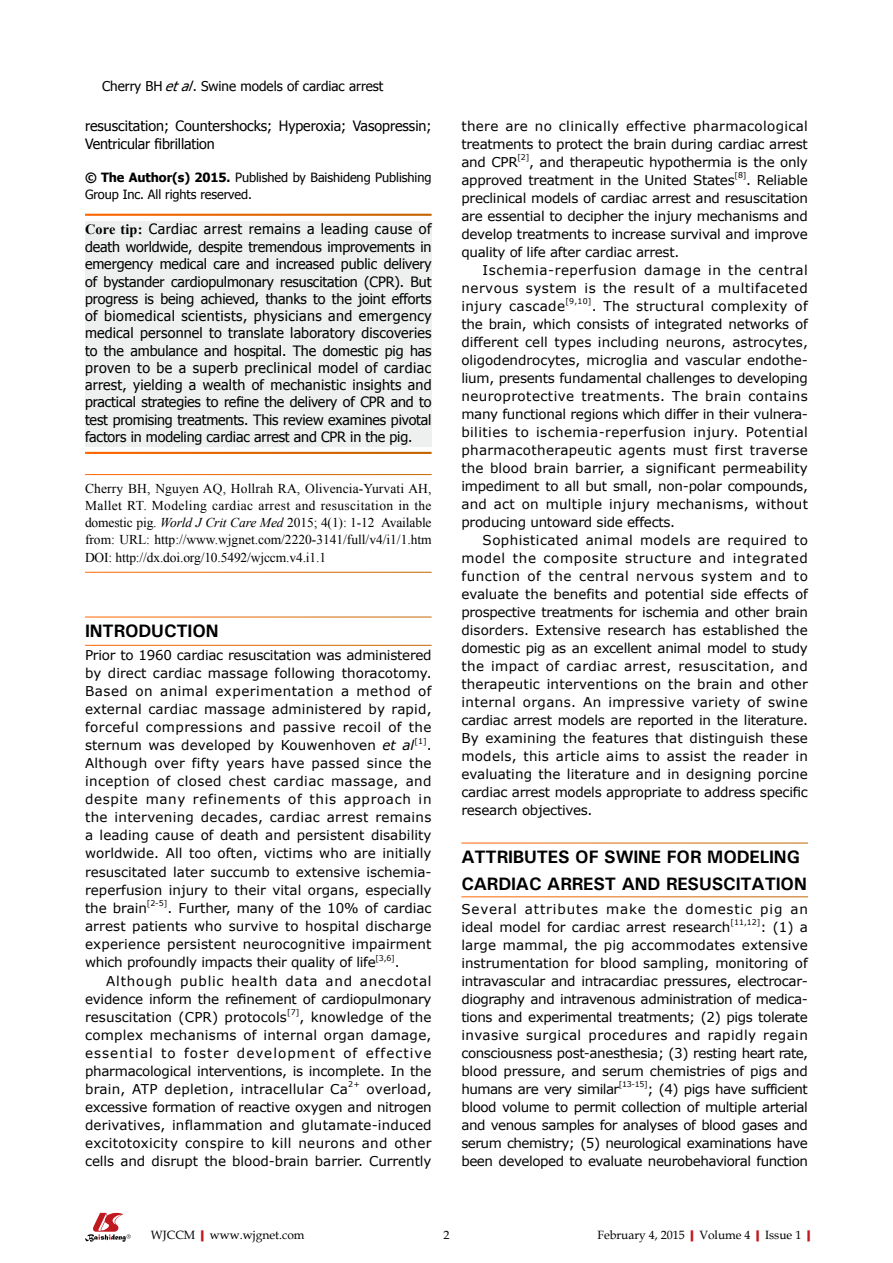
<style>
.page{position:relative;width:893px;height:1263px;background:#fff}
.page>*{position:absolute;margin:0;border:0;box-sizing:border-box;transform-origin:0 0}
.t1{font:700 18px/27px "Univers";letter-spacing:-.01em;color:#000}
.t2{font:14.25px/17.2px "Tahoma";letter-spacing:-.01em;color:#000}
.t3{font:13.5px/18px "Verdana";letter-spacing:-.005em;color:#000;text-align:justify}
.t4{font:13.5px/17.2px "Times New Roman";letter-spacing:-.005em;color:#000;text-align:justify}
.t5{font:13.5px "Verdana";letter-spacing:.03em;color:#000}
.t6{font:13.5px "Verdana";letter-spacing:-.025em;color:#000}
.t7{font:13.5px "Verdana";letter-spacing:.025em;color:#000}
.t8{font:13.5px "Verdana";letter-spacing:.02em;color:#000}
.t9{font:13.5px "Verdana";letter-spacing:.04em;color:#000}
.t10{font:13.5px "Verdana";letter-spacing:.045em;color:#000}
.t11{font:13.5px/18px "Verdana";letter-spacing:.05em;color:#000}
.t12{font:13.5px "Verdana";letter-spacing:.015em;color:#000}
.t13{font:13.5px "Tahoma";color:#000}
.t14{font:13.5px "Verdana";letter-spacing:.055em;color:#000}
.t15{font:12.75px/17.2px "Tahoma";letter-spacing:-.005em;color:#000}
.t16{font:12px "Book Antiqua";color:#000}
.t17{font:7.8px "Verdana";letter-spacing:-.005em;color:#000}
.s1{font-style:italic}
.s2{font-weight:700}
.s3{font-family:"Times New Roman";font-weight:700}
.s4{font-weight:700;color:#c01920}
</style>
<div class="page">
<div style="left:85px;top:221px;width:347px;height:225px;background:#eeefef"></div>
<svg style="left:85px;top:1213px;width:46px;height:29px"></svg>
<p class="t13" style="left:102px;top:77px;width:283px">Cherry BH <span class="s1">etal</span>. Swine models of cardiac arrest</p>
<p class="t2" style="left:85px;top:117px;width:348px">resuscitation; Countershocks; Hyperoxia; Vasopressin;<br>Ventricular fibrillation</p>
<p class="t15" style="left:85px;top:168px;width:348px"><span class="s2">© The Author(s) 2015.</span> Published by Baishideng Publishing<br>Group Inc. All rights reserved.</p>
<p class="t2" style="left:85px;top:220px;width:348px;text-align:justify"><span class="s3">Core tip:</span> Cardiac arrest remains a leading cause of death worldwide, despite tremendous improvements in emergency medical care and increased public delivery of bystander cardiopulmonary resuscitation (CPR). But progress is being achieved, thanks to the joint efforts of biomedical scientists, physicians and emergency medical personnel to translate laboratory discoveries to the ambulance and hospital. The domestic pig has proven to be a superb preclinical model of cardiac arrest, yielding a wealth of mechanistic insights and practical strategies to refine the delivery of CPR and to test promising treatments. This review examines pivotal factors in modeling cardiac arrest and CPR in the pig.</p>
<p class="t4" style="left:85px;top:479px;width:348px">Cherry BH, Nguyen AQ, Hollrah RA, Olivencia-Yurvati AH, Mallet RT. Modeling cardiac arrest and resuscitation in the domestic pig. <span class="s1">World J Crit Care Med</span> 2015; 4(1): 1-12 Available from: URL: http://www.wjgnet.com/2220-3141/full/v4/i1/1.htm DOI: http://dx.doi.org/10.5492/wjccm.v4.i1.1</p>
<p class="t1" style="left:85px;top:617px;width:135px">INTRODUCTION</p>
<p class="t3" style="left:85px;top:646px;width:348px">Prior to 1960 cardiac resuscitation was administered by direct cardiac massage following thoracotomy.<br>Based on animal experimentation a method of external cardiac massage administered by rapid, forceful compressions and passive recoil of the sternum was developed by Kouwenhoven <span class="s1">et al</span></p>
<p class="t17" style="left:414px;top:736px;width:14px">[1]</p>
<p class="t3" style="left:85px;top:736px;width:348px;text-indent:342px">.<br>Although over fifty years have passed since the inception of closed chest cardiac massage, and despite many refinements of this approach in the intervening decades, cardiac arrest remains a leading cause of death and persistent disability worldwide. All too often, victims who are initially resuscitated later succumb to extensive ischemia&shy;reperfusion injury to their vital organs, especially the brain</p>
<p class="t17" style="left:147px;top:898px;width:22px">[2-5]</p>
<p class="t3" style="left:85px;top:898px;width:348px;text-indent:82px">. Further, many of the 10% of cardiac arrest patients who survive to hospital discharge experience persistent neurocognitive impairment which profoundly impacts their quality of life</p>
<p class="t17" style="left:375px;top:953px;width:21px">[3,6]</p>
<p class="t3" style="left:395px;top:953px;width:6px">.</p>
<p class="t14" style="left:106px;top:972px;width:327px">Although public health data and anecdotal</p>
<p class="t3" style="left:85px;top:989px;width:348px">evidence inform the refinement of cardiopulmonary</p>
<p class="t3" style="left:85px;top:1007px;width:203px">resuscitation (CPR) protocols</p>
<p class="t17" style="left:287px;top:1007px;width:14px">[7]</p>
<p class="t3" style="left:85px;top:1007px;width:348px;text-indent:214px">, knowledge of the complex mechanisms of internal organ damage, essential to foster development of effective pharmacological interventions, is incomplete. In the brain, ATP depletion, intracellular Ca</p>
<p class="t17" style="left:348px;top:1079px;width:13px">2+</p>
<p class="t3" style="left:85px;top:1079px;width:348px;text-indent:281px">overload, excessive formation of reactive oxygen and nitrogen derivatives, inflammation and glutamate-induced excitotoxicity conspire to kill neurons and other cells and disrupt the blood-brain barrier. Currently</p>
<p class="t3" style="left:461px;top:116px;width:348px">there are no clinically effective pharmacological treatments to protect the brain during cardiac arrest and CPR</p>
<p class="t17" style="left:518px;top:152px;width:13px">[2]</p>
<p class="t3" style="left:461px;top:152px;width:348px;text-indent:68px">, and therapeutic hypothermia is the only approved treatment in the United States</p>
<p class="t17" style="left:735px;top:170px;width:13px">[8]</p>
<p class="t3" style="left:746px;top:170px;width:63px">. Reliable</p>
<p class="t3" style="left:461px;top:188px;width:348px">preclinical models of cardiac arrest and resuscitation</p>
<p class="t3" style="left:461px;top:206px;width:348px">are essential to decipher the injury mechanisms and</p>
<p class="t3" style="left:461px;top:224px;width:348px">develop treatments to increase survival and improve</p>
<p class="t3" style="left:461px;top:242px;width:219px">quality of life after cardiac arrest.</p>
<p class="t9" style="left:483px;top:261px;width:327px">Ischemia-reperfusion damage in the central</p>
<p class="t9" style="left:461px;top:279px;width:348px">nervous system is the result of a multifaceted</p>
<p class="t7" style="left:461px;top:297px;width:105px">injury cascade</p>
<p class="t17" style="left:565px;top:296px;width:28px">[9,10]</p>
<p class="t7" style="left:592px;top:297px;width:218px">. The structural complexity of</p>
<p class="t3" style="left:461px;top:314px;width:348px">the brain, which consists of integrated networks of</p>
<p class="t3" style="left:461px;top:332px;width:348px">different cell types including neurons, astrocytes,</p>
<p class="t3" style="left:461px;top:350px;width:346px">oligodendrocytes, microglia and vascular endothe-</p>
<p class="t3" style="left:461px;top:368px;width:348px">lium, presents fundamental challenges to developing</p>
<p class="t5" style="left:461px;top:387px;width:348px">neuroprotective treatments. The brain contains</p>
<p class="t3" style="left:461px;top:404px;width:346px">many functional regions which differ in their vulnera-</p>
<p class="t5" style="left:461px;top:423px;width:348px">bilities to ischemia-reperfusion injury. Potential</p>
<p class="t7" style="left:461px;top:441px;width:348px">pharmacotherapeutic agents must first traverse</p>
<p class="t3" style="left:461px;top:458px;width:348px">the blood brain barrier, a significant permeability</p>
<p class="t3" style="left:461px;top:476px;width:348px">impediment to all but small, non-polar compounds,</p>
<p class="t8" style="left:461px;top:495px;width:348px">and act on multiple injury mechanisms, without</p>
<p class="t3" style="left:461px;top:512px;width:215px">producing untoward side effects.</p>
<p class="t5" style="left:483px;top:531px;width:327px">Sophisticated animal models are required to</p>
<p class="t10" style="left:461px;top:549px;width:348px">model the composite structure and integrated</p>
<p class="t10" style="left:461px;top:567px;width:348px">function of the central nervous system and to</p>
<p class="t3" style="left:461px;top:584px;width:348px">evaluate the benefits and potential side effects of</p>
<p class="t6" style="left:461px;top:603px;width:348px">prospective treatments for ischemia and other brain</p>
<p class="t3" style="left:461px;top:620px;width:348px">disorders. Extensive research has established the</p>
<p class="t6" style="left:461px;top:639px;width:348px">domestic pig as an excellent animal model to study</p>
<p class="t5" style="left:461px;top:657px;width:348px">the impact of cardiac arrest, resuscitation, and</p>
<p class="t12" style="left:461px;top:675px;width:348px">therapeutic interventions on the brain and other</p>
<p class="t5" style="left:461px;top:693px;width:348px">internal organs. An impressive variety of swine</p>
<p class="t3" style="left:461px;top:710px;width:348px">cardiac arrest models are reported in the literature.</p>
<p class="t3" style="left:461px;top:728px;width:348px">By examining the features that distinguish these</p>
<p class="t8" style="left:461px;top:747px;width:348px">models, this article aims to assist the reader in</p>
<p class="t3" style="left:461px;top:764px;width:348px">evaluating the literature and in designing porcine</p>
<p class="t3" style="left:461px;top:782px;width:348px">cardiac arrest models appropriate to address specific</p>
<p class="t3" style="left:461px;top:800px;width:133px">research objectives.</p>
<p class="t1" style="left:461px;top:843px;width:347px">ATTRIBUTES OF SWINE FOR MODELING<br>CARDIAC ARREST AND RESUSCITATION</p>
<p class="t11" style="left:461px;top:899px;width:348px">Several attributes make the domestic pig an ideal model for cardiac arrest research</p>
<p class="t17" style="left:730px;top:917px;width:31px">[11,12]</p>
<p class="t3" style="left:461px;top:917px;width:348px;text-align:left;text-indent:299px">: (1) a large mammal, the pig accommodates extensive instrumentation for blood sampling, monitoring of intravascular and intracardiac pressures, electrocar&shy;diography and intravenous administration of medica&shy;tions and experimental treatments; (2) pigs tolerate invasive surgical procedures and rapidly regain consciousness post-anesthesia; (3) resting heart rate, blood pressure, and serum chemistries of pigs and humans are very similar</p>
<p class="t17" style="left:619px;top:1079px;width:30px">[13-15]</p>
<p class="t3" style="left:461px;top:1079px;width:348px;text-indent:186px">; (4) pigs have sufficient blood volume to permit collection of multiple arterial and venous samples for analyses of blood gases and serum chemistry; (5) neurological examinations have been developed to evaluate neurobehavioral function</p>
<p class="t16" style="left:151px;top:1226px;width:155px">WJCCM<span class="s4">|</span>www.wjgnet.com</p>
<p class="t16" style="left:597px;top:1226px;width:220px">February 4, 2015<span class="s4">|</span>Volume 4<span class="s4">|</span>Issue 1<span class="s4">|</span></p>
</div>
